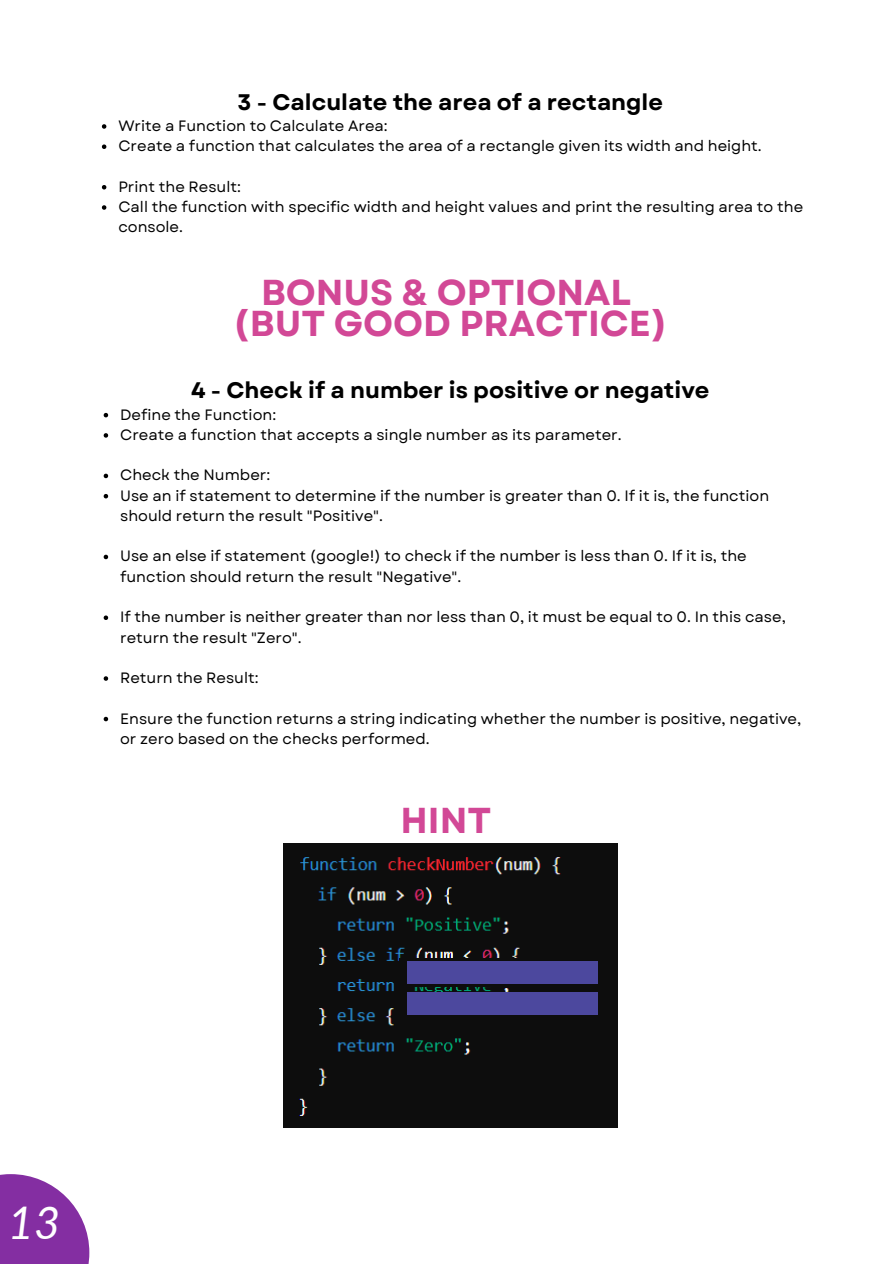
<style>
.page{position:relative;width:894px;height:1264px;background:#fff}
.page>*{position:absolute;margin:0;border:0;box-sizing:border-box;transform-origin:0 0}
.t1{font:italic 45px "Lato";color:#fff}
.t2{font:700 36px/31.5px "Garet";color:#d24896;text-align:center}
.t3{font:700 22.5px "Garet";color:#000}
.t4{font:15px/20.2px "Garet";color:#000}
</style>
<div class="page">
<svg style="left:104px;top:413px;width:4px;height:4px"></svg>
<svg style="left:104px;top:433px;width:4px;height:4px"></svg>
<svg style="left:104px;top:473px;width:4px;height:5px"></svg>
<svg style="left:104px;top:494px;width:4px;height:4px"></svg>
<svg style="left:104px;top:554px;width:4px;height:5px"></svg>
<svg style="left:104px;top:615px;width:4px;height:5px"></svg>
<svg style="left:104px;top:676px;width:4px;height:4px"></svg>
<svg style="left:104px;top:716px;width:4px;height:5px"></svg>
<img style="left:283px;top:843px;width:334px;height:284px">
<svg style="left:102px;top:124px;width:4px;height:5px"></svg>
<svg style="left:102px;top:144px;width:4px;height:5px"></svg>
<svg style="left:102px;top:185px;width:4px;height:4px"></svg>
<svg style="left:102px;top:205px;width:4px;height:5px"></svg>
<img style="left:399px;top:958px;width:180px;height:28px">
<div style="left:407px;top:961px;width:191px;height:22px;background:#4c489e"></div>
<div style="left:407px;top:992px;width:191px;height:22px;background:#4c489e"></div>
<svg style="left:0;top:1174px;width:89px;height:89px;fill:#842ea2"></svg>
<p class="t3" style="left:237px;top:85px;width:427px">3 - Calculate the area of a rectangle</p>
<p class="t4" style="left:118px;top:116px;width:271px">Write a Function to Calculate Area:</p>
<p class="t4" style="left:118px;top:136px;width:644px">Create a function that calculates the area of a rectangle given its width and height.</p>
<p class="t4" style="left:118px;top:176px;width:124px">Print the Result:</p>
<p class="t4" style="left:118px;top:197px;width:686px">Call the function with specific width and height values and print the resulting area to the console.</p>
<h1 class="t2" style="left:233px;top:276px;width:435px">BONUS &amp; OPTIONAL (BUT GOOD PRACTICE)</h1>
<h2 class="t3" style="left:191px;top:374px;width:520px">4 - Check if a number is positive or negative</h2>
<p class="t4" style="left:120px;top:404px;width:157px">Define the Function:</p>
<p class="t4" style="left:120px;top:424px;width:503px">Create a function that accepts a single number as its parameter.</p>
<p class="t4" style="left:120px;top:465px;width:152px">Check the Number:</p>
<p class="t4" style="left:120px;top:485px;width:650px">Use an if statement to determine if the number is greater than 0. If it is, the function should return the result "Positive".</p>
<h1 class="t4" style="left:120px;top:546px;width:628px">Use an else if statement (google!) to check if the number is less than 0. If it is, the function should return the result "Negative".</h1>
<h2 class="t4" style="left:120px;top:607px;width:667px">If the number is neither greater than nor less than 0, it must be equal to 0. In this case, return the result "Zero".</h2>
<p class="t4" style="left:120px;top:667px;width:140px">Return the Result:</p>
<p class="t4" style="left:120px;top:708px;width:682px">Ensure the function returns a string indicating whether the number is positive, negative, or zero based on the checks performed.</p>
<p class="t2" style="left:400px;top:805px;width:92px">HINT</p>
<p class="t1" style="left:8px;top:1194px;width:54px">13</p>
</div>
